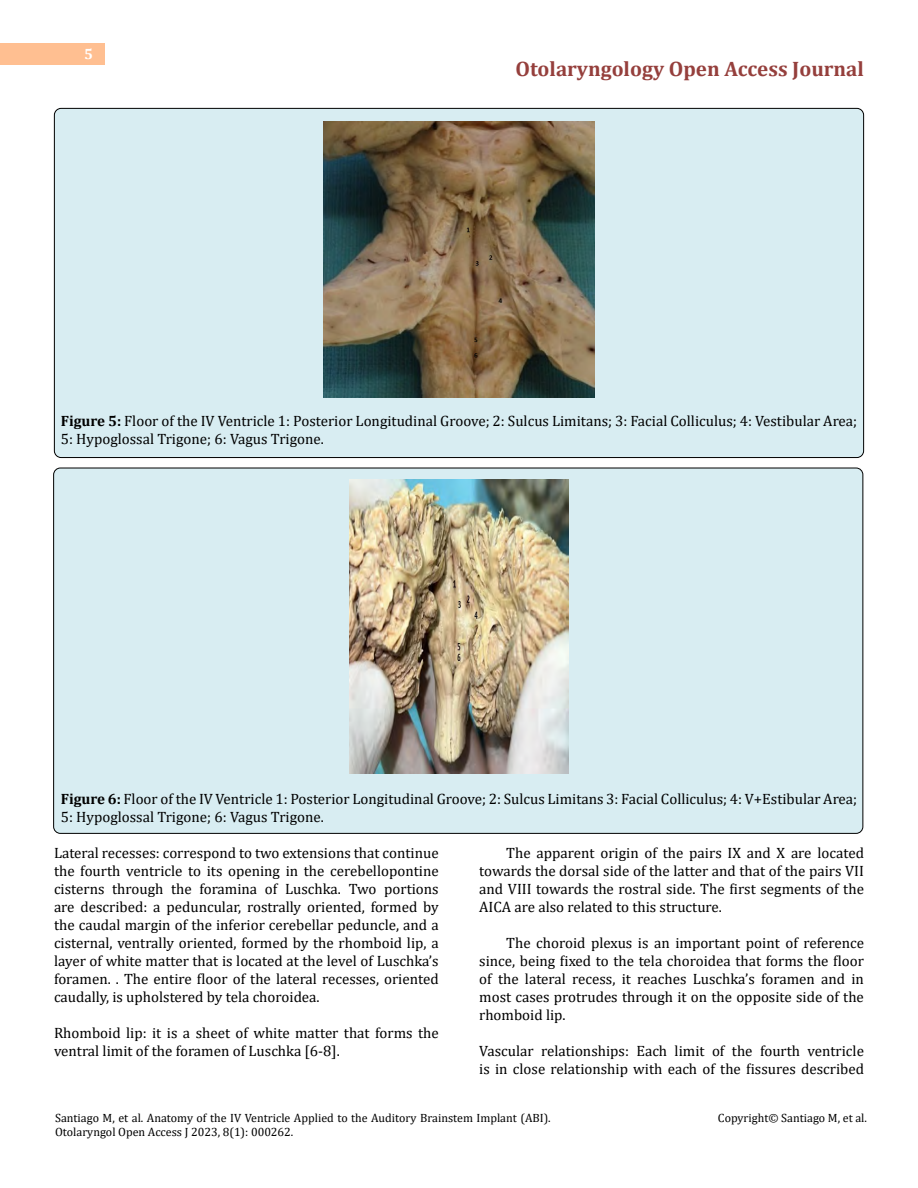
<style>
.page{position:relative;width:918px;height:1188px;background:#fff}
.page>*{position:absolute;margin:0;border:0;box-sizing:border-box;transform-origin:0 0}
.t1{font:700 21px "Cambria";color:#953f3c}
.t2{font:15px/18px "Cambria";color:#000}
.t3{font:700 15px "Cambria";color:#fff}
.t4{font:12px/14.2px "Cambria";color:#000}
.s1{font-weight:700}
</style>
<div class="page">
<div style="left:0;top:43px;width:105px;height:21px;background:#ffbf91"></div>
<div style="left:54px;top:468px;width:809px;height:365px;background:#d8edf2;border-radius:7px"></div>
<div style="left:54px;top:108px;width:810px;height:350px;background:#d8edf2;border-radius:7px"></div>
<img style="left:324px;top:122px;width:270px;height:276px">
<img style="left:350px;top:480px;width:218px;height:294px">
<p class="t3" style="left:84px;top:44px;width:10px">5</p>
<h1 class="t1" style="left:516px;top:54px;width:350px">Otolaryngology Open Access Journal</h1>
<p class="t2" style="left:61px;top:411px;width:798px"><span class="s1">Figure 5:</span> Floor of the IV Ventricle 1: Posterior Longitudinal Groove; 2: Sulcus Limitans; 3: Facial Colliculus; 4: Vestibular Area;<br>5: Hypoglossal Trigone; 6: Vagus Trigone.</p>
<p class="t2" style="left:61px;top:789px;width:798px"><span class="s1">Figure 6:</span> Floor of the IV Ventricle 1: Posterior Longitudinal Groove; 2: Sulcus Limitans 3: Facial Colliculus; 4: V+Estibular Area;<br>5: Hypoglossal Trigone; 6: Vagus Trigone.</p>
<p class="t2" style="left:54px;top:843px;width:386px;text-align:justify">Lateral recesses: correspond to two extensions that continue the fourth ventricle to its opening in the cerebellopontine cisterns through the foramina of Luschka. Two portions are described: a peduncular, rostrally oriented, formed by the caudal margin of the inferior cerebellar peduncle, and a cisternal, ventrally oriented, formed by the rhomboid lip, a layer of white matter that is located at the level of Luschka’s foramen. . The entire floor of the lateral recesses, oriented caudally, is upholstered by tela choroidea.</p>
<p class="t2" style="left:54px;top:1023px;width:386px">Rhomboid lip: it is a sheet of white matter that forms the ventral limit of the foramen of Luschka [6-8].</p>
<p class="t2" style="left:479px;top:843px;width:386px;text-align:justify;text-indent:27px">The apparent origin of the pairs IX and X are located towards the dorsal side of the latter and that of the pairs VII and VIII towards the rostral side. The first segments of the AICA are also related to this structure.</p>
<p class="t2" style="left:479px;top:933px;width:386px;text-align:justify;text-indent:27px">The choroid plexus is an important point of reference since, being fixed to the tela choroidea that forms the floor of the lateral recess, it reaches Luschka’s foramen and in most cases protrudes through it on the opposite side of the rhomboid lip.</p>
<p class="t2" style="left:479px;top:1041px;width:386px">Vascular relationships: Each limit of the fourth ventricle is in close relationship with each of the fissures described</p>
<p class="t4" style="left:55px;top:1111px;width:497px">Santiago M, et al. Anatomy of the IV Ventricle Applied to the Auditory Brainstem Implant (ABI).<br>Otolaryngol Open Access J 2023, 8(1): 000262.</p>
<p class="t4" style="left:718px;top:1111px;width:151px">Copyright© Santiago M, et al.</p>
</div>
